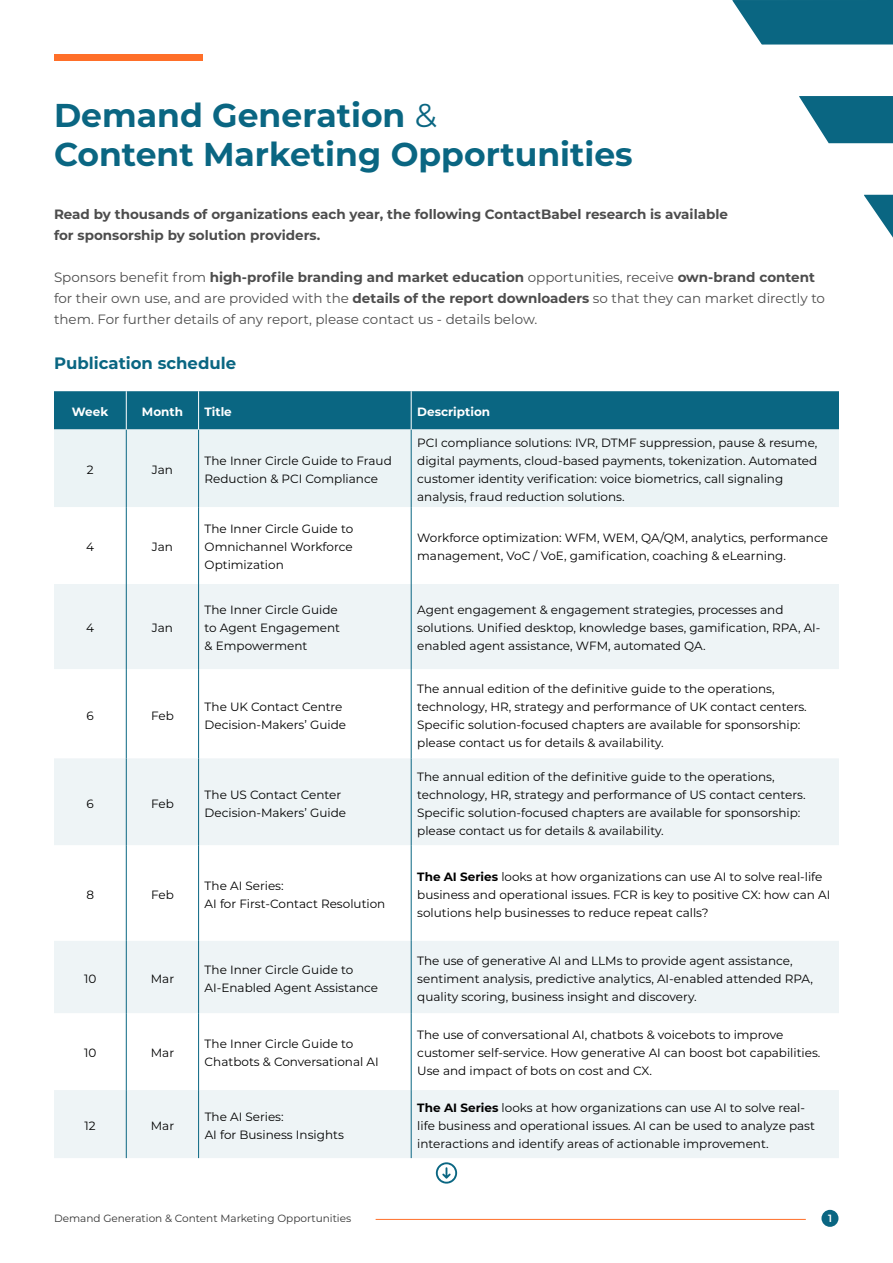
<style>
.page{position:relative;width:893px;height:1263px;background:#fff}
.page>*{position:absolute;margin:0;border:0;box-sizing:border-box;transform-origin:0 0}
.t1{font:700 33px/39px "Montserrat";color:#0a6682}
.t2{font:700 16.5px "Montserrat";color:#0a6682}
.t3{font:13.5px/21px "Montserrat";color:#4d4d4d}
.t4{font:700 13.5px/21px "Montserrat";color:#4d4d4d}
.t5{font:12px/18px "Montserrat";color:#000}
.t6{font:700 12px "Montserrat";color:#fff}
.t7{font:10.5px "Montserrat";color:#333}
.t8{font:600 10.5px "Montserrat";color:#fff}
.s1{font-weight:400}
.s2{font-weight:700}
</style>
<div class="page">
<svg style="left:732px;top:0;width:161px;height:45px"></svg>
<svg style="left:799px;top:96px;width:94px;height:47px"></svg>
<svg style="left:864px;top:195px;width:29px;height:43px"></svg>
<div style="left:821px;top:1210px;width:17px;height:17px;background:#0a6682;border-radius:50%"></div>
<hr style="left:376px;top:1219px;width:430px;height:1px;background:#ff6f29">
<div style="left:54px;top:54px;width:149px;height:6px;background:#ff6f29"></div>
<div style="left:54px;top:391px;width:785px;height:38px;background:#0a6682"></div>
<div style="left:54px;top:429px;width:785px;height:78px;background:#ebf3f5"></div>
<svg style="left:54px;top:584px;width:785px;height:574px;fill:#eef4f6"></svg>
<hr style="left:126px;top:429px;width:1px;height:78px;background:#0a6682">
<hr style="left:198px;top:429px;width:1px;height:78px;background:#0a6682">
<hr style="left:411px;top:429px;width:1px;height:78px;background:#0a6682">
<hr style="left:126px;top:507px;width:1px;height:77px;background:#0a6682">
<hr style="left:198px;top:507px;width:1px;height:77px;background:#0a6682">
<hr style="left:411px;top:507px;width:1px;height:77px;background:#0a6682">
<hr style="left:126px;top:584px;width:1px;height:85px;background:#0a6682">
<hr style="left:198px;top:584px;width:1px;height:85px;background:#0a6682">
<hr style="left:411px;top:584px;width:1px;height:85px;background:#0a6682">
<hr style="left:126px;top:669px;width:1px;height:89px;background:#0a6682">
<hr style="left:198px;top:669px;width:1px;height:89px;background:#0a6682">
<hr style="left:411px;top:669px;width:1px;height:89px;background:#0a6682">
<hr style="left:126px;top:758px;width:1px;height:87px;background:#0a6682">
<hr style="left:198px;top:758px;width:1px;height:87px;background:#0a6682">
<hr style="left:411px;top:758px;width:1px;height:87px;background:#0a6682">
<hr style="left:126px;top:845px;width:1px;height:96px;background:#0a6682">
<hr style="left:198px;top:845px;width:1px;height:96px;background:#0a6682">
<hr style="left:411px;top:845px;width:1px;height:96px;background:#0a6682">
<hr style="left:126px;top:941px;width:1px;height:72px;background:#0a6682">
<hr style="left:198px;top:941px;width:1px;height:72px;background:#0a6682">
<hr style="left:411px;top:941px;width:1px;height:72px;background:#0a6682">
<hr style="left:126px;top:1013px;width:1px;height:77px;background:#0a6682">
<hr style="left:198px;top:1013px;width:1px;height:77px;background:#0a6682">
<hr style="left:411px;top:1013px;width:1px;height:77px;background:#0a6682">
<hr style="left:126px;top:1090px;width:1px;height:68px;background:#0a6682">
<hr style="left:198px;top:1090px;width:1px;height:68px;background:#0a6682">
<hr style="left:411px;top:1090px;width:1px;height:68px;background:#0a6682">
<hr style="left:126px;top:391px;width:1px;height:38px;background:#fff">
<hr style="left:198px;top:391px;width:1px;height:38px;background:#fff">
<hr style="left:411px;top:391px;width:1px;height:38px;background:#fff">
<svg style="left:436px;top:1162px;width:21px;height:21px"></svg>
<h1 class="t1" style="left:54px;top:94px;width:580px">Demand Generation <span class="s1">&amp;<br></span>Content Marketing Opportunities</h1>
<p class="t4" style="left:54px;top:203px;width:675px">Read by thousands of organizations each year, the following ContactBabel research is available for sponsorship by solution providers.</p>
<p class="t3" style="left:54px;top:267px;width:772px">Sponsors benefit from <span class="s2">high-profile branding and market education</span> opportunities, receive <span class="s2">own-brand content </span>for their own use, and are provided with the <span class="s2">details of the report downloaders</span> so that they can market directly to them. For further details of any report, please contact us - details below.</p>
<h2 class="t2" style="left:54px;top:351px;width:184px">Publication schedule</h2>
<p class="t6" style="left:72px;top:403px;width:38px">Week</p>
<p class="t6" style="left:142px;top:403px;width:43px">Month</p>
<p class="t6" style="left:205px;top:403px;width:29px">Title</p>
<p class="t6" style="left:417px;top:403px;width:74px">Description</p>
<p class="t5" style="left:87px;top:460px;width:8px">2</p>
<p class="t5" style="left:152px;top:460px;width:23px">Jan</p>
<p class="t5" style="left:205px;top:451px;width:189px">The Inner Circle Guide to Fraud<br>Reduction &amp; PCI Compliance</p>
<p class="t5" style="left:417px;top:433px;width:402px">PCI compliance solutions: IVR, DTMF suppression, pause &amp; resume, digital payments, cloud-based payments, tokenization. Automated customer identity verification: voice biometrics, call signaling analysis, fraud reduction solutions.</p>
<p class="t5" style="left:86px;top:538px;width:9px">4</p>
<p class="t5" style="left:152px;top:538px;width:23px">Jan</p>
<p class="t5" style="left:86px;top:619px;width:9px">4</p>
<p class="t5" style="left:152px;top:619px;width:23px">Jan</p>
<p class="t5" style="left:205px;top:520px;width:150px;text-align:justify">The Inner Circle Guide to Omnichannel Workforce Optimization</p>
<p class="t5" style="left:417px;top:529px;width:412px">Workforce optimization: WFM, WEM, QA/QM, analytics, performance management, VoC / VoE, gamification, coaching &amp; eLearning.</p>
<p class="t5" style="left:205px;top:601px;width:137px">The Inner Circle Guide to Agent Engagement &amp; Empowerment</p>
<p class="t5" style="left:417px;top:601px;width:405px">Agent engagement &amp; engagement strategies, processes and solutions. Unified desktop, knowledge bases, gamification, RPA, AI&shy;enabled agent assistance, WFM, automated QA.</p>
<p class="t5" style="left:87px;top:706px;width:9px">6</p>
<p class="t5" style="left:151px;top:706px;width:24px">Feb</p>
<p class="t5" style="left:205px;top:697px;width:143px">The UK Contact Centre<br>Decision-Makers’ Guide</p>
<p class="t5" style="left:87px;top:794px;width:9px">6</p>
<p class="t5" style="left:151px;top:794px;width:24px">Feb</p>
<p class="t5" style="left:205px;top:785px;width:143px">The US Contact Center<br>Decision-Makers’ Guide</p>
<p class="t5" style="left:417px;top:679px;width:391px">The annual edition of the definitive guide to the operations, technology, HR, strategy and performance of UK contact centers.<br>Specific solution-focused chapters are available for sponsorship: please contact us for details &amp; availability.</p>
<p class="t5" style="left:417px;top:767px;width:390px">The annual edition of the definitive guide to the operations, technology, HR, strategy and performance of US contact centers.<br>Specific solution-focused chapters are available for sponsorship: please contact us for details &amp; availability.</p>
<p class="t5" style="left:86px;top:885px;width:9px">8</p>
<p class="t5" style="left:151px;top:885px;width:24px">Feb</p>
<p class="t5" style="left:205px;top:876px;width:182px">The AI Series:<br>AI for First-Contact Resolution</p>
<p class="t5" style="left:417px;top:867px;width:415px"><span class="s2">The AI Series</span> looks at how organizations can use AI to solve real-life business and operational issues. FCR is key to positive CX: how can AI solutions help businesses to reduce repeat calls?</p>
<p class="t5" style="left:84px;top:969px;width:14px">10</p>
<p class="t5" style="left:151px;top:969px;width:25px">Mar</p>
<p class="t5" style="left:205px;top:960px;width:175px">The Inner Circle Guide to<br>AI-Enabled Agent Assistance</p>
<p class="t5" style="left:417px;top:951px;width:397px">The use of generative AI and LLMs to provide agent assistance, sentiment analysis, predictive analytics, AI-enabled attended RPA, quality scoring, business insight and discovery.</p>
<p class="t5" style="left:84px;top:1044px;width:14px">10</p>
<p class="t5" style="left:151px;top:1044px;width:25px">Mar</p>
<p class="t5" style="left:205px;top:1035px;width:176px">The Inner Circle Guide to<br>Chatbots &amp; Conversational AI</p>
<p class="t5" style="left:417px;top:1026px;width:405px">The use of conversational AI, chatbots &amp; voicebots to improve customer self-service. How generative AI can boost bot capabilities.<br>Use and impact of bots on cost and CX.</p>
<p class="t5" style="left:85px;top:1116px;width:13px">12</p>
<p class="t5" style="left:151px;top:1116px;width:25px">Mar</p>
<p class="t5" style="left:205px;top:1107px;width:141px">The AI Series:<br>AI for Business Insights</p>
<p class="t5" style="left:417px;top:1098px;width:399px"><span class="s2">The AI Series</span> looks at how organizations can use AI to solve real&shy;life business and operational issues. AI can be used to analyze past interactions and identify areas of actionable improvement.</p>
<p class="t7" style="left:54px;top:1211px;width:299px">Demand Generation &amp; Content Marketing Opportunities</p>
<p class="t8" style="left:828px;top:1211px;width:6px">1</p>
</div>
